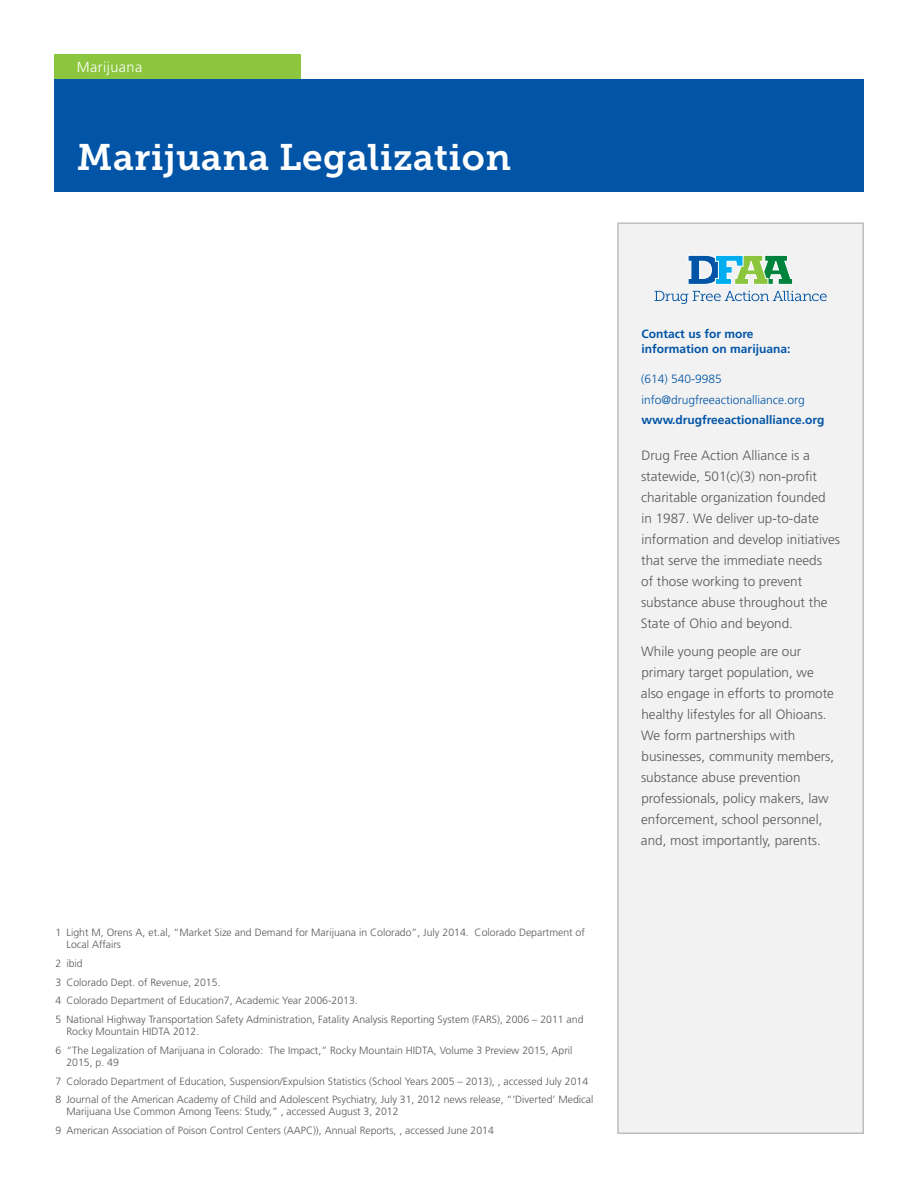
<style>
.page{position:relative;width:918px;height:1188px;background:#fff}
.page>*{position:absolute;margin:0;border:0;box-sizing:border-box;transform-origin:0 0}
.t1{font:36.75px "Museo Slab 700";letter-spacing:.01em;color:#fff}
.t2{font:300 14.55px "Frutiger";letter-spacing:.03em;color:#fff}
.t3{font:300 13.5px/21px "Frutiger";color:#57585a}
.t4{font:300 12px/20.4px "Frutiger";color:#0154a6}
.t5{font:700 12px/15px "Frutiger";color:#0154a6}
.t6{font:300 10.5px/12px "Frutiger";color:#57585a}
.s1{font-weight:700}
</style>
<div class="page">
<div style="left:54px;top:54px;width:247px;height:25px;background:#8bc63e"></div>
<div style="left:54px;top:79px;width:810px;height:113px;background:#0154a6"></div>
<div style="left:618px;top:223px;width:245px;height:910px;background:#f2f2f2"></div>
<div style="left:617px;top:222px;width:247px;height:912px;border:2px solid #bdbec0"></div>
<svg style="left:655px;top:291px;width:172px;height:13px"></svg>
<svg style="left:688px;top:255px;width:105px;height:30px"></svg>
<p class="t2" style="left:77px;top:59px;width:67px">Marijuana</p>
<p class="t1" style="left:77px;top:136px;width:436px">Marijuana Legalization</p>
<p class="t6" style="left:66px;top:926px;width:520px;text-indent:-11px">1 Light M, Orens A, et.al, “Market Size and Demand for Marijuana in Colorado”, July 2014. Colorado Department of<br>Local Affairs</p>
<p class="t6" style="left:56px;top:957px;width:29px">2 ibid</p>
<p class="t6" style="left:56px;top:976px;width:166px">3 Colorado Dept. of Revenue, 2015.</p>
<p class="t6" style="left:56px;top:995px;width:304px">4 Colorado Department of Education7, Academic Year 2006-2013.</p>
<p class="t6" style="left:66px;top:1013px;width:519px;text-indent:-11px">5 National Highway Transportation Safety Administration, Fatality Analysis Reporting System (FARS), 2006 – 2011 and<br>Rocky Mountain HIDTA 2012.</p>
<p class="t6" style="left:66px;top:1044px;width:508px;text-indent:-11px">6 “The Legalization of Marijuana in Colorado: The Impact,” Rocky Mountain HIDTA, Volume 3 Preview 2015, April<br>2015, p. 49</p>
<p class="t6" style="left:56px;top:1075px;width:534px">7 Colorado Department of Education, Suspension/Expulsion Statistics (School Years 2005 – 2013), , accessed July 2014</p>
<p class="t6" style="left:66px;top:1094px;width:529px;text-indent:-11px">8 Journal of the American Academy of Child and Adolescent Psychiatry, July 31, 2012 news release, “’Diverted’ Medical<br>Marijuana Use Common Among Teens: Study,” , accessed August 3, 2012</p>
<p class="t6" style="left:56px;top:1124px;width:440px">9 American Association of Poison Control Centers (AAPC)), Annual Reports, , accessed June 2014</p>
<p class="t5" style="left:641px;top:327px;width:150px">Contact us for more information on marijuana:</p>
<p class="t4" style="left:641px;top:369px;width:82px">(614) 540-9985</p>
<p class="t4" style="left:641px;top:389px;width:185px">info@drugfreeactionalliance.org <span class="s1">www.drugfreeactionalliance.org</span></p>
<p class="t3" style="left:641px;top:445px;width:201px">Drug Free Action Alliance is a statewide, 501(c)(3) non-profit charitable organization founded<br>in 1987. We deliver up-to-date information and develop initiatives that serve the immediate needs<br>of those working to prevent substance abuse throughout the<br>State of Ohio and beyond.</p>
<p class="t3" style="left:641px;top:641px;width:195px">While young people are our primary target population, we also engage in efforts to promote healthy lifestyles for all Ohioans.<br>We form partnerships with businesses, community members, substance abuse prevention professionals, policy makers, law enforcement, school personnel, and, most importantly, parents.</p>
</div>
